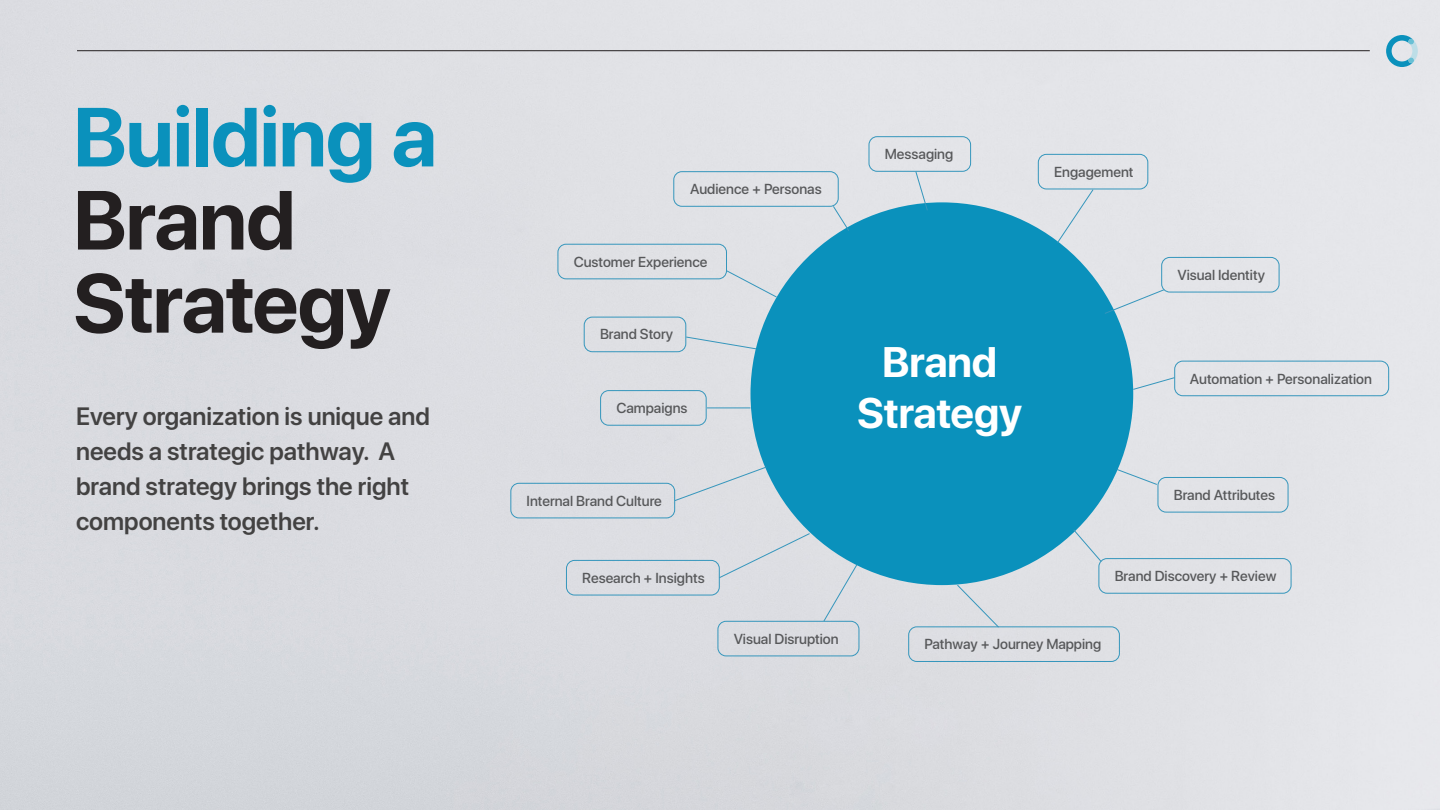
<style>
.page{position:relative;width:1440px;height:810px;background:#fff}
.page>*{position:absolute;margin:0;border:0;box-sizing:border-box;transform-origin:0 0}
.t1{font:700 83.12px/83.1px "SF Pro Display";letter-spacing:-.015em;color:#231f20}
.t2{font:700 83.12px "SF Pro Display";letter-spacing:-.01em;color:#0a91bc}
.t3{font:700 42.5px "SF Pro Display";letter-spacing:-.005em;color:#fff}
.t4{font:600 25px/35px "SF Pro Display";color:#434242}
.t5{font:500 14.5px "SF Pro Display";color:#57585a}
</style>
<div class="page">
<img style="left:0;top:0;width:1440px;height:810px">
<svg style="left:1386px;top:35px;width:32px;height:32px"></svg>
<hr style="left:77px;top:50px;width:1293px;height:1px;background:#231f20">
<div style="left:751px;top:202px;width:382px;height:383px;background:#0a91bc;border-radius:50%"></div>
<div style="left:869px;top:136px;width:102px;height:36px;border:1px solid #3596bc;border-radius:8px"></div>
<div style="left:584px;top:317px;width:102px;height:35px;border:1px solid #3596bc;border-radius:8px"></div>
<div style="left:673px;top:171px;width:166px;height:36px;border:1px solid #3596bc;border-radius:8px"></div>
<div style="left:1038px;top:154px;width:110px;height:35px;border:1px solid #3596bc;border-radius:8px"></div>
<div style="left:1158px;top:477px;width:130px;height:35px;border:1px solid #3596bc;border-radius:8px"></div>
<div style="left:1174px;top:361px;width:215px;height:35px;border:1px solid #3596bc;border-radius:8px"></div>
<div style="left:1099px;top:558px;width:192px;height:36px;border:1px solid #3596bc;border-radius:8px"></div>
<div style="left:510px;top:483px;width:165px;height:35px;border:1px solid #3596bc;border-radius:8px"></div>
<div style="left:566px;top:560px;width:154px;height:35px;border:1px solid #3596bc;border-radius:8px"></div>
<div style="left:908px;top:626px;width:212px;height:36px;border:1px solid #3596bc;border-radius:8px"></div>
<div style="left:558px;top:244px;width:169px;height:35px;border:1px solid #3596bc;border-radius:8px"></div>
<div style="left:718px;top:621px;width:141px;height:35px;border:1px solid #3596bc;border-radius:8px"></div>
<div style="left:600px;top:390px;width:107px;height:36px;border:1px solid #3596bc;border-radius:8px"></div>
<div style="left:1161px;top:257px;width:118px;height:35px;border:1px solid #3596bc;border-radius:8px"></div>
<svg style="left:915px;top:171px;width:13px;height:39px"></svg>
<svg style="left:1057px;top:189px;width:37px;height:55px;background:#dbe0e6"></svg>
<svg style="left:1104px;top:289px;width:61px;height:25px;background:#c9d9e2"></svg>
<svg style="left:1132px;top:377px;width:43px;height:13px"></svg>
<svg style="left:832px;top:205px;width:18px;height:27px"></svg>
<svg style="left:726px;top:270px;width:51px;height:28px"></svg>
<svg style="left:685px;top:336px;width:72px;height:14px"></svg>
<hr style="left:707px;top:408px;width:44px;height:1px;background:#3596bc">
<div style="left:674px;top:466px;width:94px;height:36px;background:#dedfe3"></div>
<div style="left:718px;top:533px;width:93px;height:46px;background:#dddee3"></div>
<svg style="left:823px;top:564px;width:35px;height:58px;background:#d5dae1"></svg>
<svg style="left:956px;top:584px;width:44px;height:44px;background:#d5dbe1"></svg>
<svg style="left:1073px;top:529px;width:29px;height:34px"></svg>
<svg style="left:1116px;top:468px;width:42px;height:17px"></svg>
<p class="t2" style="left:73px;top:89px;width:365px">Building a</p>
<p class="t1" style="left:73px;top:179px;width:319px">Brand<br>Strategy</p>
<p class="t4" style="left:76px;top:399px;width:355px">Every organization is unique and needs a strategic pathway. A brand strategy brings the right components together.</p>
<p class="t5" style="left:690px;top:181px;width:133px">Audience + Personas</p>
<p class="t5" style="left:574px;top:253px;width:135px">Customer Experience</p>
<p class="t5" style="left:600px;top:326px;width:75px">Brand Story</p>
<p class="t5" style="left:616px;top:400px;width:73px">Campaigns</p>
<p class="t5" style="left:527px;top:492px;width:137px">Internal Brand Culture</p>
<p class="t5" style="left:885px;top:146px;width:70px">Messaging</p>
<p class="t5" style="left:1054px;top:163px;width:81px">Engagement</p>
<p class="t3" style="left:882px;top:338px;width:117px">Brand</p>
<p class="t3" style="left:857px;top:389px;width:166px">Strategy</p>
<p class="t5" style="left:1177px;top:266px;width:89px">Visual Identity</p>
<p class="t5" style="left:1190px;top:370px;width:184px">Automation + Personalization</p>
<p class="t5" style="left:1174px;top:486px;width:103px">Brand Attributes</p>
<p class="t5" style="left:582px;top:569px;width:124px">Research + Insights</p>
<p class="t5" style="left:734px;top:630px;width:106px">Visual Disruption</p>
<p class="t5" style="left:1115px;top:568px;width:163px">Brand Discovery + Review</p>
<p class="t5" style="left:924px;top:636px;width:178px">Pathway + Journey Mapping</p>
</div>
